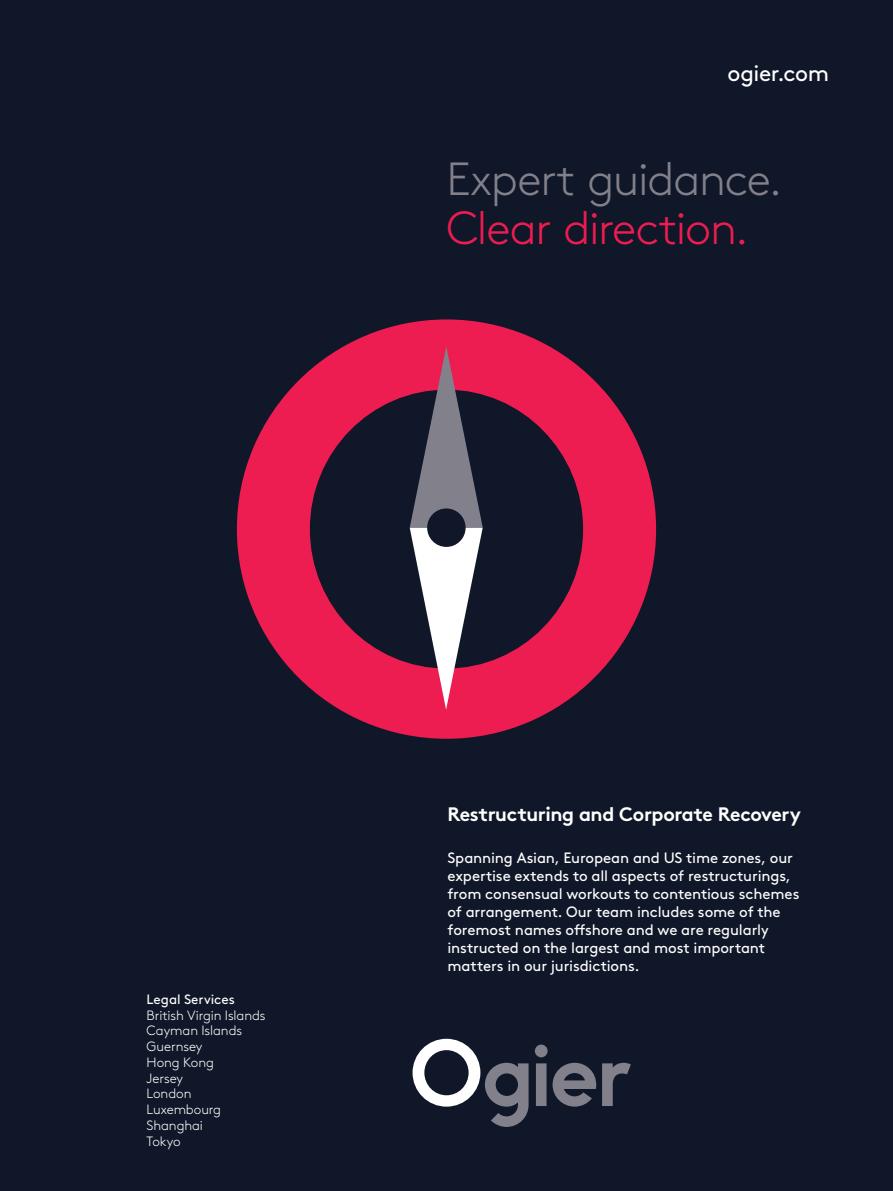
<style>
.page{position:relative;width:893px;height:1191px;background:#101728}
.page>*{position:absolute;margin:0;border:0;box-sizing:border-box;transform-origin:0 0}
.t1{font:300 46.5px "Brown Std";letter-spacing:-.025em;color:#82808a}
.t2{font:300 46.5px "Brown Std";letter-spacing:-.03em;color:#ed1c51}
.t3{font:22.65px "Brown Std";letter-spacing:-.02em;color:#fff}
.t4{font:700 19.5px "Brown Std";letter-spacing:-.02em;color:#fff}
.t5{font:15px/18px "Brown Std";letter-spacing:-.01em;color:#fff}
.t6{font:300 13.5px/15.8px "Brown Std";letter-spacing:-.005em;color:#fff}
.t7{font:13.5px "Brown Std";color:#fff}
</style>
<div class="page">
<svg style="left:413px;top:1038px;width:218px;height:89px"></svg>
<svg style="left:237px;top:319px;width:419px;height:420px"></svg>
<svg style="left:410px;top:346px;width:73px;height:363px"></svg>
<div style="left:427px;top:508px;width:39px;height:39px;background:#101728;border-radius:50%"></div>
<h2 class="t3" style="left:728px;top:60px;width:103px">ogier.com</h2>
<h1 class="t1" style="left:446px;top:152px;width:337px">Expert guidance.</h1>
<h1 class="t2" style="left:446px;top:201px;width:304px">Clear direction.</h1>
<p class="t7" style="left:147px;top:991px;width:90px">Legal Services</p>
<p class="t6" style="left:147px;top:1007px;width:120px">British Virgin Islands<br>Cayman Islands<br>Guernsey<br>Hong Kong<br>Jersey<br>London<br>Luxembourg<br>Shanghai<br>Tokyo</p>
<h3 class="t4" style="left:447px;top:802px;width:355px">Restructuring and Corporate Recovery</h3>
<p class="t5" style="left:447px;top:849px;width:354px">Spanning Asian, European and US time zones, our expertise extends to all aspects of restructurings, from consensual workouts to contentious schemes of arrangement. Our team includes some of the foremost names offshore and we are regularly instructed on the largest and most important matters in our jurisdictions.</p>
</div>
